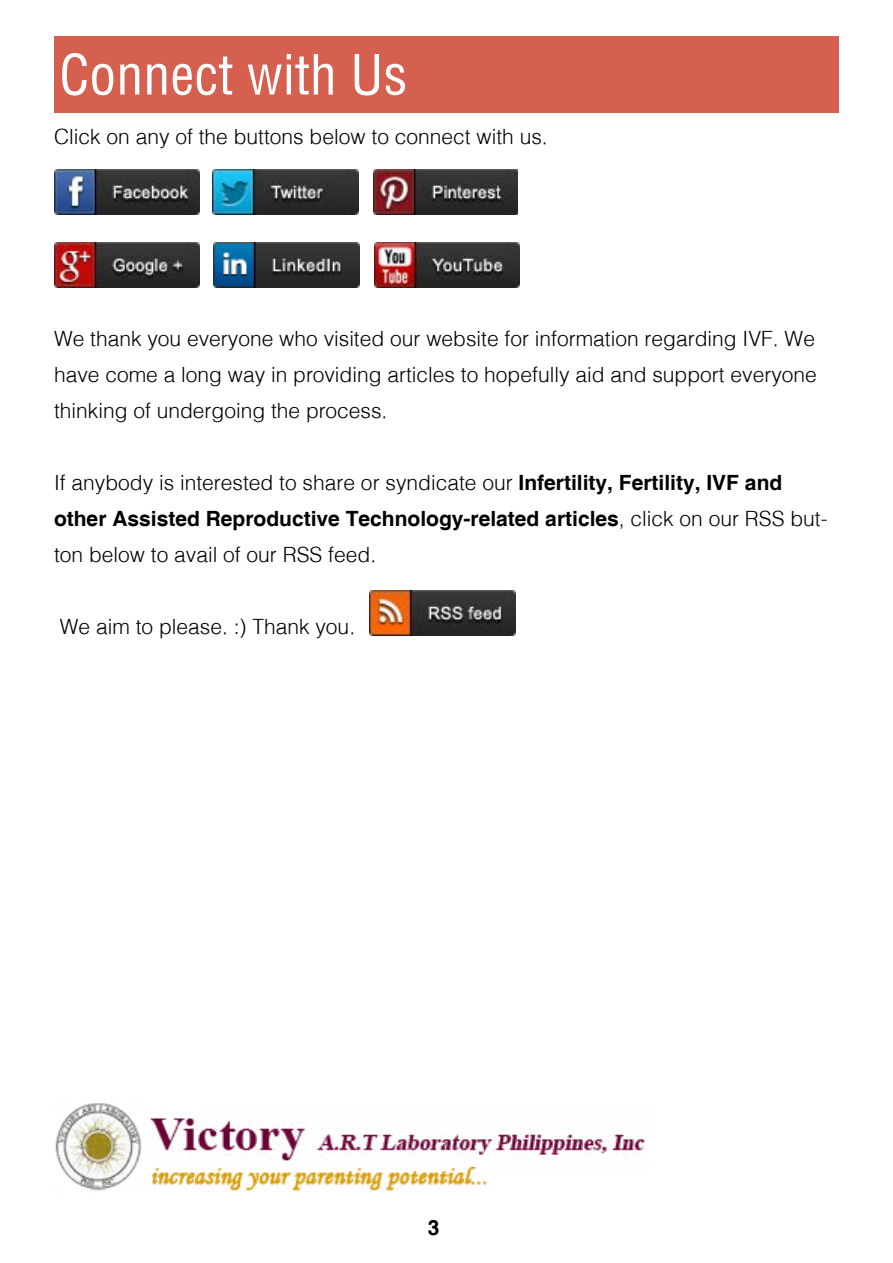
<style>
.page{position:relative;width:893px;height:1263px;background:#fff}
.page>*{position:absolute;margin:0;border:0;box-sizing:border-box;transform-origin:0 0}
.t1{font:condensed 54px "Helvetica";color:#fff}
.t2{font:300 21px/36px "Helv";color:#000;text-align:justify}
.t3{font:700 21px "Helvetica";color:#000}
.s1{font-family:"Helvetica";font-weight:700}
.s2{font-family:"Helv";font-weight:300}
</style>
<div class="page">
<img style="left:55px;top:1103px;width:590px;height:88px">
<div style="left:54px;top:37px;width:784px;height:76px;background:#d66050"></div>
<img style="left:54px;top:169px;width:145px;height:45px">
<img style="left:213px;top:169px;width:145px;height:45px">
<img style="left:374px;top:170px;width:143px;height:45px">
<img style="left:54px;top:242px;width:145px;height:45px">
<img style="left:214px;top:242px;width:145px;height:45px">
<img style="left:370px;top:591px;width:145px;height:45px">
<img style="left:374px;top:242px;width:146px;height:45px">
<h1 class="t1" style="left:59px;top:40px;width:349px">Connect with Us</h1>
<p class="t2" style="left:54px;top:118px;width:495px">Click on any of the buttons below to connect with us.</p>
<p class="t2" style="left:54px;top:320px;width:764px">We thank you everyone who visited our website for information regarding IVF. We have come a long way in providing articles to hopefully aid and support everyone thinking of undergoing the process.</p>
<p class="t2" style="left:54px;top:464px;width:730px">If anybody is interested to share or syndicate our <span class="s1">Infertility, Fertility, IVF and</span></p>
<p class="t3" style="left:54px;top:506px;width:775px">other Assisted Reproductive Technology-related articles<span class="s2">, click on our RSS but-</span></p>
<p class="t2" style="left:54px;top:536px;width:324px">ton below to avail of our RSS feed.</p>
<p class="t2" style="left:60px;top:608px;width:297px">We aim to please. :) Thank you.</p>
<p class="t3" style="left:428px;top:1215px;width:13px">3</p>
</div>
